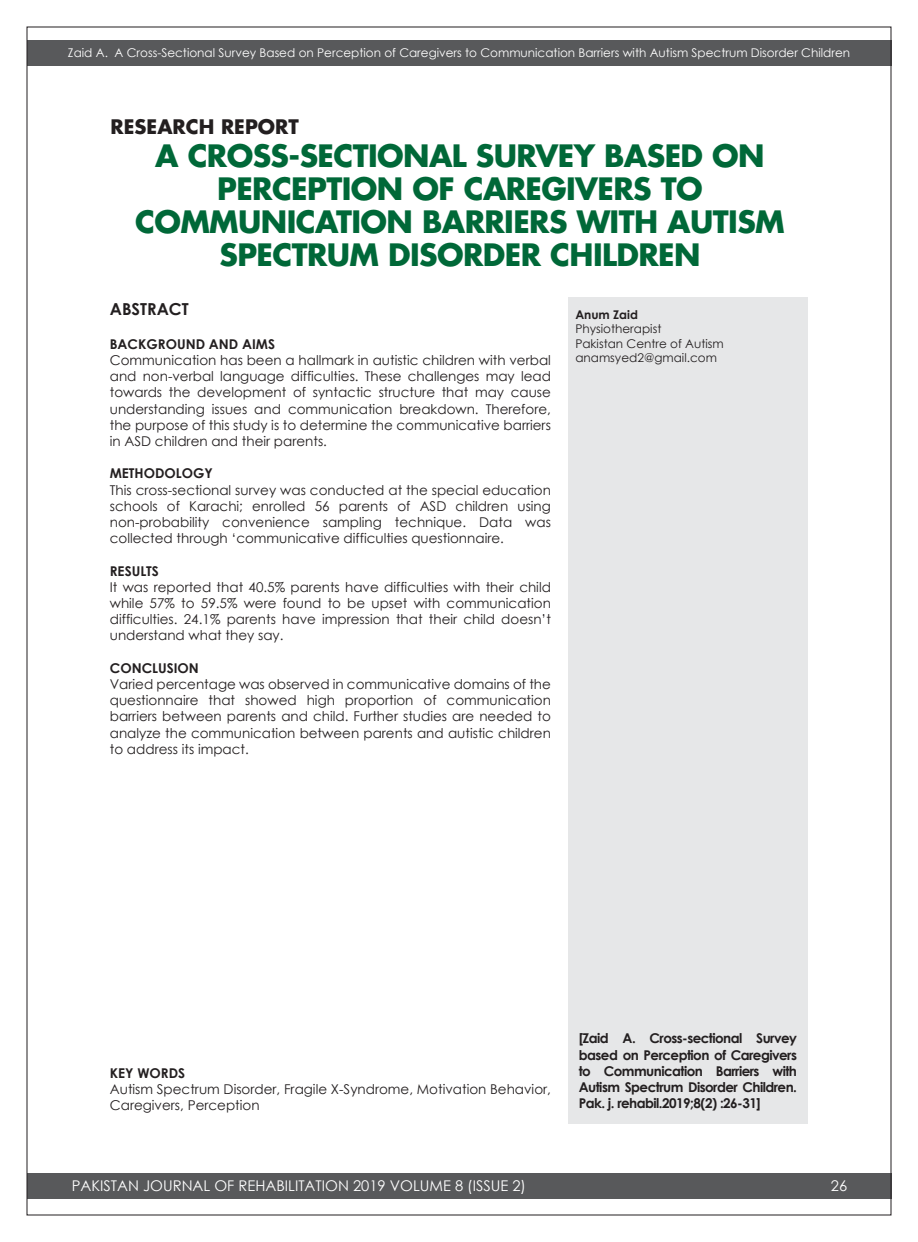
<style>
.page{position:relative;width:918px;height:1242px;background:#fff}
.page>*{position:absolute;margin:0;border:0;box-sizing:border-box;transform-origin:0 0}
.t1{font:700 30px/33px "Futura Std";letter-spacing:-.02em;color:#006838;text-align:center}
.t2{font:700 19.5px "Futura Std";color:#231f20}
.t3{font:700 16.5px "Century Gothic";color:#231f20}
.t4{font:14.7px "Century Gothic";color:#fff}
.t5{font:13.5px/16.2px "Century Gothic";color:#231f20;text-align:justify}
.t6{font:700 13.5px/16.2px "Century Gothic";color:#231f20;text-align:justify}
.t7{font:12px "Century Gothic";color:#fff}
.t8{font:12px/14.4px "Century Gothic";color:#231f20}
.t9{font:700 12px "Century Gothic";color:#231f20}
.s1{font-family:"Century Gothic";font-weight:400;font-size:14.7px;color:#fff}
</style>
<div class="page">
<div style="left:27px;top:40px;width:864px;height:26px;background:#58595b"></div>
<div style="left:27px;top:1173px;width:864px;height:26px;background:#58595b"></div>
<div style="left:569px;top:298px;width:239px;height:826px;background:#e6e7e8"></div>
<p class="t7" style="left:68px;top:45px;width:784px">Zaid A. A Cross-Sectional Survey Based on Perception of Caregivers to Communication Barriers with Autism Spectrum Disorder Children</p>
<h2 class="t2" style="left:39px;top:114px;width:261px"><span class="s1">EDITORIAL</span>RESEARCH REPORT</h2>
<h1 class="t1" style="left:135px;top:139px;width:651px">A CROSS-SECTIONAL SURVEY BASED ON<br>PERCEPTION OF CAREGIVERS TO<br>COMMUNICATION BARRIERS WITH AUTISM<br>SPECTRUM DISORDER CHILDREN</h1>
<p class="t3" style="left:110px;top:298px;width:80px">ABSTRACT</p>
<p class="t6" style="left:110px;top:335px;width:167px">BACKGROUND AND AIMS</p>
<p class="t5" style="left:110px;top:352px;width:443px">Communication has been a hallmark in autistic children with verbal and non-verbal language difficulties. These challenges may lead towards the development of syntactic structure that may cause understanding issues and communication breakdown. Therefore, the purpose of this study is to determine the communicative barriers in ASD children and their parents.</p>
<p class="t6" style="left:110px;top:465px;width:105px">METHODOLOGY</p>
<p class="t5" style="left:110px;top:481px;width:443px">This cross-sectional survey was conducted at the special education schools of Karachi; enrolled 56 parents of ASD children using non-probability convenience sampling technique. Data was collected through ‘communicative difficulties questionnaire.</p>
<p class="t6" style="left:110px;top:562px;width:51px">RESULTS</p>
<p class="t5" style="left:110px;top:578px;width:443px">It was reported that 40.5% parents have difficulties with their child while 57% to 59.5% were found to be upset with communication difficulties. 24.1% parents have impression that their child doesn’t understand what they say.</p>
<p class="t6" style="left:110px;top:659px;width:91px">CONCLUSION</p>
<p class="t5" style="left:110px;top:676px;width:443px">Varied percentage was observed in communicative domains of the questionnaire that showed high proportion of communication barriers between parents and child. Further studies are needed to analyze the communication between parents and autistic children to address its impact.</p>
<p class="t9" style="left:575px;top:307px;width:64px">Anum Zaid</p>
<p class="t8" style="left:575px;top:321px;width:150px">Physiotherapist<br>Pakistan Centre of Autism anamsyed2@gmail.com</p>
<p class="t6" style="left:110px;top:1064px;width:77px">KEY WORDS</p>
<p class="t5" style="left:110px;top:1081px;width:443px">Autism Spectrum Disorder, Fragile X-Syndrome, Motivation Behavior,<br>Caregivers, Perception</p>
<p class="t6" style="left:579px;top:1030px;width:220px">[Zaid A. Cross-sectional Survey based on Perception of Caregivers to Communication Barriers with Autism Spectrum Disorder Children.<br>Pak. j. rehabil.2019;8(2) :26-31]</p>
<p class="t4" style="left:72px;top:1176px;width:456px">PAKISTAN JOURNAL OF REHABILITATION 2019 VOLUME 8 (ISSUE 2)</p>
<p class="t4" style="left:831px;top:1176px;width:18px">26</p>
</div>
